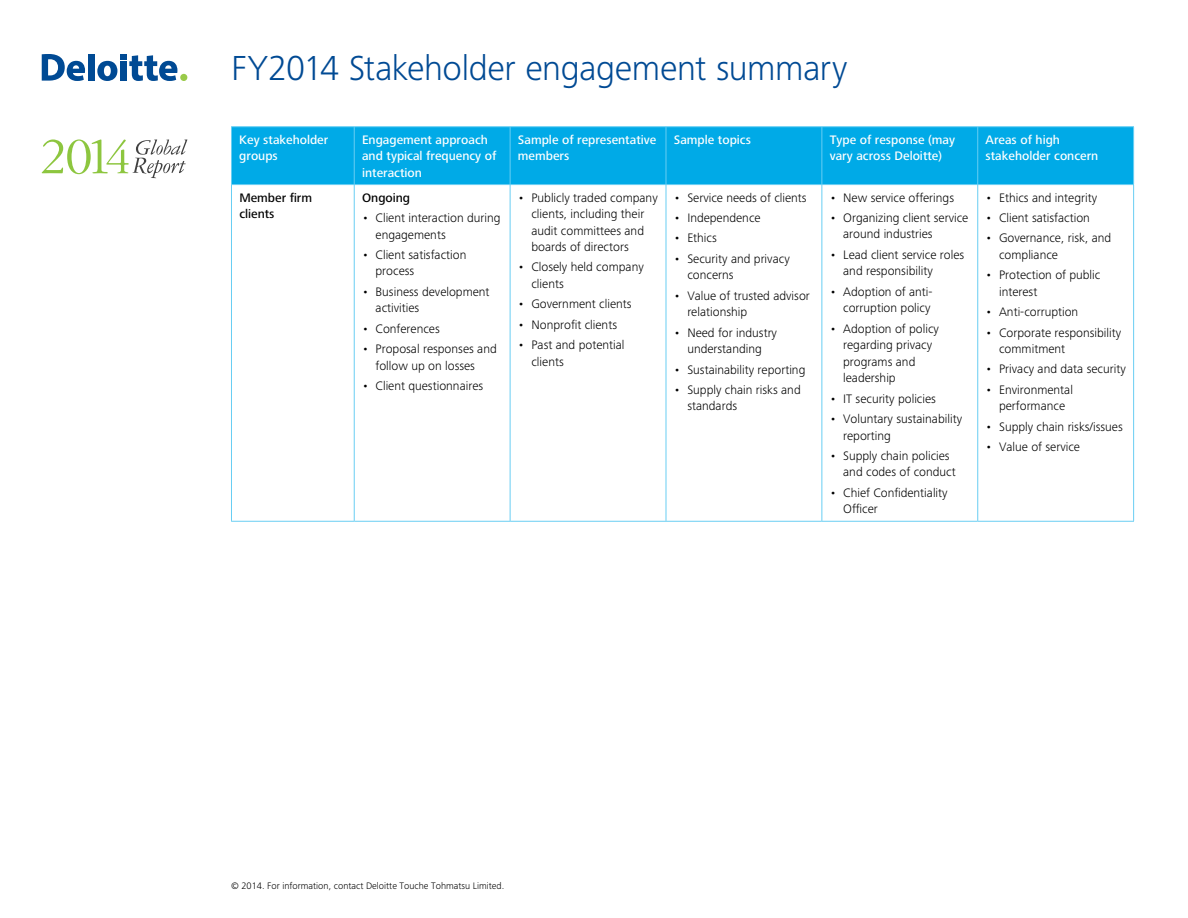
<style>
.page{position:relative;width:1188px;height:918px;background:#fff}
.page>*{position:absolute;margin:0;border:0;box-sizing:border-box;transform-origin:0 0}
.t1{font:300 36px "Frutiger Next Pro";letter-spacing:-.01em;color:#004a94}
.t2{font:300 12.75px/16.5px "Frutiger Next Pro";color:#000}
.t3{font:500 12.75px/16.5px "Frutiger Next Pro";color:#fff}
.t4{font:500 12.75px/16.5px "Frutiger Next Pro";color:#000}
.t5{font:300 9.75px "Frutiger Next Pro";color:#000}
</style>
<div class="page">
<div style="left:88px;top:54px;width:6px;height:27px;background:#004a94"></div>
<svg style="left:97px;top:54px;width:80px;height:27px"></svg>
<div style="left:180px;top:74px;width:7px;height:7px;background:#99ca49;border-radius:50%"></div>
<svg style="left:42px;top:54px;width:43px;height:27px"></svg>
<svg style="left:42px;top:139px;width:145px;height:39px"></svg>
<div style="left:232px;top:127px;width:901px;height:57px;background:#00aae7"></div>
<hr style="left:231px;top:126px;width:123px;height:1px;background:#68cef3">
<hr style="left:231px;top:127px;width:1px;height:57px;background:#68cef3">
<hr style="left:354px;top:126px;width:156px;height:1px;background:#68cef3">
<hr style="left:354px;top:127px;width:1px;height:57px;background:#68cef3">
<hr style="left:510px;top:126px;width:156px;height:1px;background:#68cef3">
<hr style="left:510px;top:127px;width:1px;height:57px;background:#68cef3">
<hr style="left:666px;top:126px;width:156px;height:1px;background:#68cef3">
<hr style="left:666px;top:127px;width:1px;height:57px;background:#68cef3">
<hr style="left:822px;top:126px;width:156px;height:1px;background:#68cef3">
<hr style="left:821px;top:127px;width:1px;height:57px;background:#68cef3">
<hr style="left:978px;top:126px;width:156px;height:1px;background:#68cef3">
<hr style="left:977px;top:127px;width:1px;height:57px;background:#68cef3">
<hr style="left:1133px;top:127px;width:1px;height:57px;background:#68cef3">
<hr style="left:231px;top:184px;width:123px;height:1px;background:#68cef3">
<hr style="left:231px;top:185px;width:1px;height:336px;background:#68cef3">
<hr style="left:354px;top:184px;width:156px;height:1px;background:#68cef3">
<hr style="left:354px;top:185px;width:1px;height:336px;background:#68cef3">
<hr style="left:510px;top:184px;width:156px;height:1px;background:#68cef3">
<hr style="left:510px;top:185px;width:1px;height:336px;background:#68cef3">
<hr style="left:666px;top:184px;width:156px;height:1px;background:#68cef3">
<hr style="left:666px;top:185px;width:1px;height:336px;background:#68cef3">
<hr style="left:822px;top:184px;width:156px;height:1px;background:#68cef3">
<hr style="left:821px;top:185px;width:1px;height:336px;background:#68cef3">
<hr style="left:978px;top:184px;width:156px;height:1px;background:#68cef3">
<hr style="left:977px;top:185px;width:1px;height:336px;background:#68cef3">
<hr style="left:1133px;top:185px;width:1px;height:336px;background:#68cef3">
<hr style="left:231px;top:521px;width:123px;height:1px;background:#68cef3">
<hr style="left:354px;top:521px;width:156px;height:1px;background:#68cef3">
<hr style="left:510px;top:521px;width:156px;height:1px;background:#68cef3">
<hr style="left:666px;top:521px;width:156px;height:1px;background:#68cef3">
<hr style="left:822px;top:521px;width:156px;height:1px;background:#68cef3">
<hr style="left:978px;top:521px;width:156px;height:1px;background:#68cef3">
<h1 class="t1" style="left:231px;top:47px;width:618px">FY2014 Stakeholder engagement summary</h1>
<p class="t3" style="left:239px;top:131px;width:90px">Key stakeholder groups</p>
<p class="t3" style="left:362px;top:131px;width:136px">Engagement approach and typical frequency of interaction</p>
<p class="t3" style="left:518px;top:131px;width:140px">Sample of representative members</p>
<p class="t3" style="left:674px;top:131px;width:79px">Sample topics</p>
<p class="t3" style="left:830px;top:131px;width:127px">Type of response (may vary across Deloitte)</p>
<p class="t3" style="left:986px;top:131px;width:114px">Areas of high stakeholder concern</p>
<p class="t4" style="left:239px;top:189px;width:74px">Member firm clients</p>
<p class="t4" style="left:362px;top:189px;width:50px">Ongoing</p>
<p class="t2" style="left:830px;top:189px;width:126px">• New service offerings</p>
<p class="t2" style="left:843px;top:209px;width:127px;text-indent:-14px">• Organizing client service around industries</p>
<p class="t2" style="left:843px;top:246px;width:123px;text-indent:-14px">• Lead client service roles and responsibility</p>
<p class="t2" style="left:830px;top:283px;width:104px;text-align:right">• Adoption of anti&shy;corruption policy</p>
<p class="t2" style="left:843px;top:320px;width:97px;text-indent:-14px">• Adoption of policy regarding privacy programs and leadership</p>
<p class="t2" style="left:830px;top:390px;width:108px">• IT security policies</p>
<p class="t2" style="left:843px;top:411px;width:120px;text-indent:-14px">• Voluntary sustainability reporting</p>
<p class="t2" style="left:843px;top:447px;width:114px;text-indent:-14px">• Supply chain policies and codes of conduct</p>
<p class="t2" style="left:843px;top:484px;width:106px;text-indent:-14px">• Chief Confidentiality<br>Officer</p>
<p class="t2" style="left:674px;top:189px;width:134px">• Service needs of clients</p>
<p class="t2" style="left:674px;top:209px;width:88px">• Independence</p>
<p class="t2" style="left:674px;top:230px;width:45px">• Ethics</p>
<p class="t2" style="left:687px;top:250px;width:104px;text-indent:-14px">• Security and privacy concerns</p>
<p class="t2" style="left:687px;top:287px;width:124px;text-indent:-14px">• Value of trusted advisor relationship</p>
<p class="t2" style="left:674px;top:324px;width:105px;text-align:center">• Need for industry understanding</p>
<p class="t2" style="left:674px;top:361px;width:133px">• Sustainability reporting</p>
<p class="t2" style="left:687px;top:381px;width:115px;text-indent:-14px">• Supply chain risks and standards</p>
<p class="t2" style="left:986px;top:189px;width:113px">• Ethics and integrity</p>
<p class="t2" style="left:986px;top:209px;width:106px">• Client satisfaction</p>
<p class="t2" style="left:999px;top:230px;width:114px;text-indent:-14px">• Governance, risk, and compliance</p>
<p class="t2" style="left:999px;top:267px;width:103px;text-indent:-14px">• Protection of public interest</p>
<p class="t2" style="left:986px;top:304px;width:94px">• Anti-corruption</p>
<p class="t2" style="left:999px;top:324px;width:124px;text-indent:-14px">• Corporate responsibility commitment</p>
<p class="t2" style="left:986px;top:361px;width:142px">• Privacy and data security</p>
<p class="t2" style="left:986px;top:381px;width:89px;text-align:center">• Environmental performance</p>
<p class="t2" style="left:986px;top:418px;width:139px">• Supply chain risks/issues</p>
<p class="t2" style="left:986px;top:439px;width:96px">• Value of service</p>
<p class="t2" style="left:531px;top:189px;width:128px;text-indent:-14px">• Publicly traded company clients, including their audit committees and boards of directors</p>
<p class="t2" style="left:531px;top:259px;width:114px;text-indent:-14px">• Closely held company clients</p>
<p class="t2" style="left:518px;top:296px;width:115px">• Government clients</p>
<p class="t2" style="left:518px;top:316px;width:101px">• Nonprofit clients</p>
<p class="t2" style="left:531px;top:337px;width:95px;text-indent:-14px">• Past and potential clients</p>
<p class="t2" style="left:376px;top:210px;width:127px;text-indent:-14px">• Client interaction during engagements</p>
<p class="t2" style="left:376px;top:246px;width:92px;text-indent:-14px">• Client satisfaction process</p>
<p class="t2" style="left:376px;top:283px;width:116px;text-indent:-14px">• Business development activities</p>
<p class="t2" style="left:362px;top:320px;width:79px">• Conferences</p>
<p class="t2" style="left:376px;top:341px;width:123px;text-indent:-14px">• Proposal responses and follow up on losses</p>
<p class="t2" style="left:362px;top:378px;width:123px">• Client questionnaires</p>
<p class="t5" style="left:231px;top:880px;width:275px">© 2014. For information, contact Deloitte Touche Tohmatsu Limited.</p>
</div>
